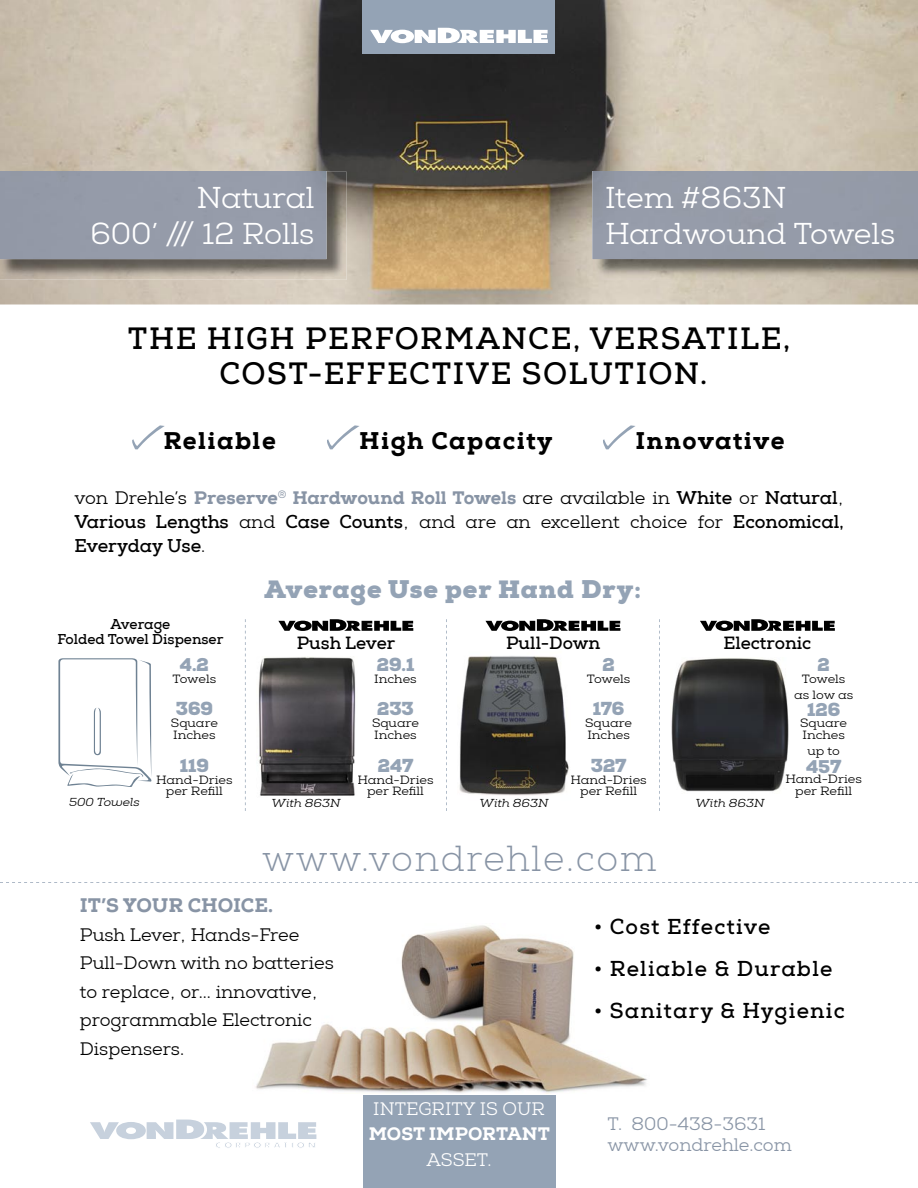
<style>
.page{position:relative;width:918px;height:1188px;background:#fff}
.page>*{position:absolute;margin:0;border:0;box-sizing:border-box;transform-origin:0 0}
.t1{font:300 36px "Nexa Slab";letter-spacing:.05em;color:#8894a5}
.t2{font:700 30px/34.5px "Nexa Slab";letter-spacing:.05em;color:#000;text-align:center}
.t3{font:30px/36px "Nexa Slab";color:#fff}
.t4{font:900 24.9px "Nexa Slab";letter-spacing:.04em;color:#94a3b5}
.t5{font:800 24px "Nexa Slab";letter-spacing:.06em;color:#000}
.t6{font:700 21px "Nexa Slab";letter-spacing:.06em;color:#000}
.t7{font:800 19.5px "Nexa Slab";letter-spacing:-.01em;color:#8894a5}
.t8{font:900 18.3px "Nexa Slab";color:#94a3b5}
.t9{font:18px/28.5px "Nexa Slab";color:#000}
.t10{font:18px/21px "Nexa Slab";color:#8894a5}
.t11{font:18px "Nexa Slab";color:#fff}
.t12{font:800 18px "Nexa Slab";color:#fff}
.t13{font:700 17.25px "Nexa Slab";color:#000}
.t14{font:700 13.8px/15.1px "Nexa Slab";color:#000;text-align:center}
.t15{font:11.85px/11.9px "Nexa Slab";color:#000;text-align:center;scale:1.08 1}
.t16{font:italic 11.55px "Nexa Slab";color:#000;scale:1.08 1}
.s1{font-weight:800;color:#8894a5}
.s2{font-weight:700}
</style>
<div class="page">
<img style="left:255px;top:925px;width:392px;height:168px">
<img style="left:0;top:0;width:918px;height:305px">
<svg style="left:0;top:882px;width:918px;height:1px"></svg>
<svg style="left:90px;top:1120px;width:226px;height:28px"></svg>
<div style="left:363px;top:0;width:192px;height:54px;background:#94a3b5"></div>
<img style="left:592px;top:171px;width:326px;height:109px">
<svg style="left:370px;top:28px;width:178px;height:15px"></svg>
<img style="left:0;top:172px;width:347px;height:108px">
<div style="left:0;top:171px;width:327px;height:88px;background:#959ba9"></div>
<svg style="left:132px;top:425px;width:33px;height:24px"></svg>
<svg style="left:327px;top:425px;width:32px;height:24px"></svg>
<svg style="left:603px;top:425px;width:32px;height:24px"></svg>
<div style="left:363px;top:1095px;width:192px;height:93px;background:#94a3b5"></div>
<svg style="left:485px;top:619px;width:135px;height:12px"></svg>
<img style="left:459px;top:656px;width:110px;height:140px">
<img style="left:258px;top:657px;width:98px;height:139px">
<svg style="left:278px;top:619px;width:135px;height:12px"></svg>
<svg style="left:58px;top:658px;width:94px;height:129px"></svg>
<svg style="left:245px;top:619px;width:1px;height:192px"></svg>
<svg style="left:446px;top:619px;width:1px;height:192px"></svg>
<svg style="left:659px;top:619px;width:1px;height:192px"></svg>
<svg style="left:700px;top:619px;width:135px;height:12px"></svg>
<img style="left:671px;top:658px;width:118px;height:134px">
<h2 class="t3" style="left:90px;top:180px;width:226px;text-align:right">Natural<br>600’ /// 12 Rolls</h2>
<h2 class="t3" style="left:605px;top:180px;width:292px">Item #863N<br>Hardwound Towels</h2>
<h2 class="t2" style="left:128px;top:322px;width:664px">THE HIGH PERFORMANCE, VERSATILE,<br>COST-EFFECTIVE SOLUTION.</h2>
<h3 class="t5" style="left:163px;top:426px;width:114px">Reliable</h3>
<h3 class="t5" style="left:359px;top:426px;width:195px">High Capacity</h3>
<h3 class="t5" style="left:636px;top:426px;width:150px">Innovative</h3>
<p class="t9" style="left:74px;top:486px;width:771px;line-height:24px;text-align:justify">von Drehle’s <span class="s1">Preserve</span><sup>®</sup> <span class="s1">Hardwound Roll Towels</span> are available in <span class="s2">White</span> or <span class="s2">Natural</span>, <span class="s2">Various Lengths</span> and <span class="s2">Case Counts</span>, and are an excellent choice for <span class="s2">Economical, Everyday Use</span>.</p>
<p class="t14" style="left:58px;top:617px;width:167px">Average<br>Folded Towel Dispenser</p>
<p class="t16" style="left:69px;top:795px;width:67px">500 Towels</p>
<p class="t8" style="left:180px;top:653px;width:31px">4.2</p>
<p class="t15" style="left:173px;top:673px;width:42px">Towels</p>
<p class="t8" style="left:176px;top:697px;width:39px">369</p>
<p class="t15" style="left:171px;top:718px;width:45px;text-align:left">Square<br>Inches</p>
<p class="t8" style="left:180px;top:754px;width:30px">119</p>
<p class="t15" style="left:156px;top:774px;width:72px">Hand-Dries per Refill</p>
<h3 class="t4" style="left:264px;top:573px;width:378px">Average Use per Hand Dry:</h3>
<p class="t13" style="left:506px;top:633px;width:95px">Pull-Down</p>
<p class="t8" style="left:603px;top:653px;width:14px">2</p>
<p class="t15" style="left:587px;top:673px;width:42px">Towels</p>
<p class="t8" style="left:593px;top:697px;width:33px">176</p>
<p class="t15" style="left:585px;top:718px;width:45px;text-align:left">Square<br>Inches</p>
<p class="t8" style="left:591px;top:754px;width:37px">327</p>
<p class="t15" style="left:571px;top:774px;width:72px">Hand-Dries per Refill</p>
<p class="t16" style="left:480px;top:796px;width:65px">With 863N</p>
<p class="t13" style="left:297px;top:633px;width:100px">Push Lever</p>
<p class="t8" style="left:377px;top:653px;width:39px">29.1</p>
<p class="t15" style="left:374px;top:673px;width:41px">Inches</p>
<p class="t8" style="left:377px;top:697px;width:38px">233</p>
<p class="t15" style="left:372px;top:718px;width:45px;text-align:left">Square<br>Inches</p>
<p class="t8" style="left:378px;top:754px;width:37px">247</p>
<p class="t15" style="left:357px;top:774px;width:72px">Hand-Dries per Refill</p>
<p class="t16" style="left:272px;top:796px;width:65px">With 863N</p>
<h1 class="t1" style="left:262px;top:837px;width:396px">www.vondrehle.com</h1>
<p class="t13" style="left:723px;top:633px;width:89px">Electronic</p>
<p class="t16" style="left:696px;top:796px;width:65px">With 863N</p>
<p class="t8" style="left:818px;top:653px;width:14px">2</p>
<p class="t15" style="left:794px;top:671px;width:57px;line-height:16.4px">Towels as low as</p>
<p class="t8" style="left:807px;top:698px;width:34px">126</p>
<p class="t15" style="left:800px;top:717px;width:45px;text-align:left">Square<br>Inches</p>
<p class="t15" style="left:807px;top:745px;width:32px">up to</p>
<p class="t8" style="left:806px;top:755px;width:37px">457</p>
<p class="t15" style="left:786px;top:774px;width:72px">Hand-Dries per Refill</p>
<p class="t7" style="left:80px;top:893px;width:195px">IT’S YOUR CHOICE.</p>
<p class="t9" style="left:80px;top:921px;width:256px">Push Lever, Hands-Free<br>Pull-Down with no batteries to replace, or... innovative, programmable Electronic<br>Dispensers.</p>
<p class="t11" style="left:373px;top:1098px;width:173px">INTEGRITY IS OUR</p>
<p class="t12" style="left:369px;top:1123px;width:183px">MOST IMPORTANT</p>
<p class="t11" style="left:427px;top:1149px;width:66px">ASSET.</p>
<p class="t6" style="left:594px;top:914px;width:178px">• Cost Effective</p>
<p class="t6" style="left:594px;top:956px;width:240px">• Reliable &amp; Durable</p>
<p class="t6" style="left:594px;top:998px;width:252px">• Sanitary &amp; Hygienic</p>
<p class="t10" style="left:608px;top:1113px;width:186px">T. 800-438-3631 www.vondrehle.com</p>
</div>
